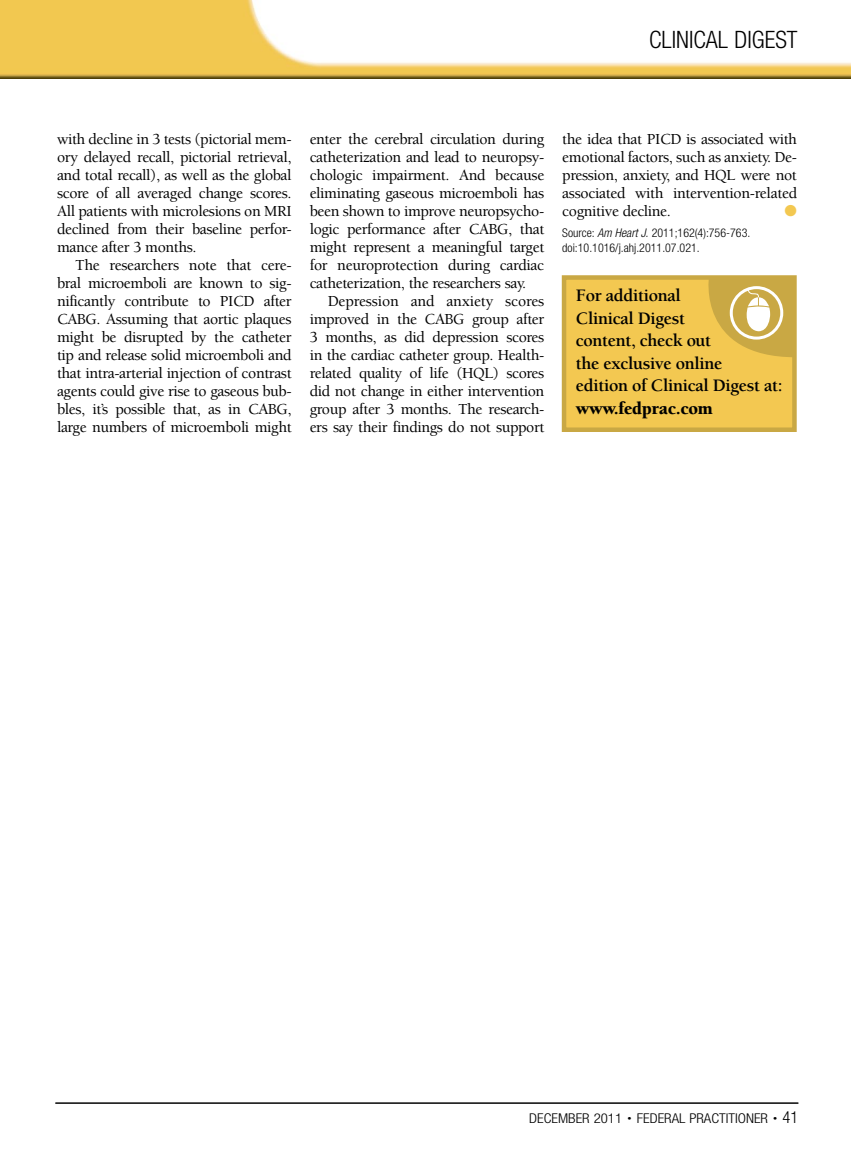
<style>
.page{position:relative;width:851px;height:1161px;background:#fff}
.page>*{position:absolute;margin:0;border:0;box-sizing:border-box;transform-origin:0 0}
.t1{font:300 condensed 24px "Helvetica Neue LT Std";color:#000}
.t2{font:700 18px/22.5px "Berkeley Std";letter-spacing:-.02em;color:#000}
.t1-2{font:500 15.75px/18px "Berkeley Std";letter-spacing:-.025em;color:#000;text-align:justify}
.t1-3{font:15.75px "Zapf Dingbats ITC";color:#f3c851}
.t3{font:300 condensed 13.5px "Helvetica Neue LT Std";color:#000;scale:1.1 1}
.source_line{font:300 condensed 12px/15px "Helvetica Neue LT Std";color:#000}
.s1{font-style:italic}
.s2{font-weight:900}
.s3{font-size:7.5px}
.s4{font-size:16.5px}
</style>
<div class="page">
<img style="left:0;top:0;width:850px;height:78px">
<hr style="left:55px;top:1103px;width:743px;height:1px;background:#000">
<div style="left:561px;top:275px;width:235px;height:157px;background:#f3c851;border:4px solid #c9a844"></div>
<svg style="left:697px;top:277px;width:98px;height:80px"></svg>
<p class="t1" style="left:649px;top:26px;width:150px">CLINICAL DIGEST</p>
<p class="t1-2" style="left:57px;top:130px;width:236px">with decline in 3 tests (pictorial mem&shy;ory delayed recall, pictorial retrieval, and total recall), as well as the global score of all averaged change scores.<br>All patients with microlesions on MRI declined from their baseline perfor&shy;mance after 3 months.</p>
<p class="t1-2" style="left:57px;top:256px;width:236px;text-indent:18px">The researchers note that cere&shy;bral microemboli are known to sig&shy;nificantly contribute to PICD after CABG. Assuming that aortic plaques might be disrupted by the catheter tip and release solid microemboli and that intra-arterial injection of contrast agents could give rise to gaseous bub&shy;bles, it’s possible that, as in CABG, large numbers of microemboli might</p>
<p class="t1-2" style="left:309px;top:130px;width:236px">enter the cerebral circulation during catheterization and lead to neuropsy&shy;chologic impairment. And because eliminating gaseous microemboli has been shown to improve neuropsycho&shy;logic performance after CABG, that might represent a meaningful target for neuroprotection during cardiac catheterization, the researchers say.</p>
<p class="t1-2" style="left:309px;top:292px;width:236px;text-indent:18px">Depression and anxiety scores improved in the CABG group after 3 months, as did depression scores in the cardiac catheter group. Health&shy;related quality of life (HQL) scores did not change in either intervention group after 3 months. The research&shy;ers say their findings do not support</p>
<p class="t1-2" style="left:562px;top:130px;width:236px">the idea that PICD is associated with emotional factors, such as anxiety. De&shy;pression, anxiety, and HQL were not associated with intervention-related cognitive decline.</p>
<p class="t1-3" style="left:784px;top:203px;width:14px">●</p>
<p class="source_line" style="left:562px;top:225px;width:189px">Source: <span class="s1">Am Heart J.</span> 2011;162(4):756-763. doi:10.1016/j.ahj.2011.07.021.</p>
<p class="t2" style="left:576px;top:284px;width:208px">For additional<br>Clinical Digest<br>content, check out<br>the exclusive online<br>edition of Clinical Digest at: <span class="s2">www.fedprac.com</span></p>
<p class="t3" style="left:529px;top:1110px;width:246px">DECEMBER 2011 <span class="s3">•</span> FEDERAL PRACTITIONER <span class="s3">•</span> <span class="s4">41</span></p>
</div>
